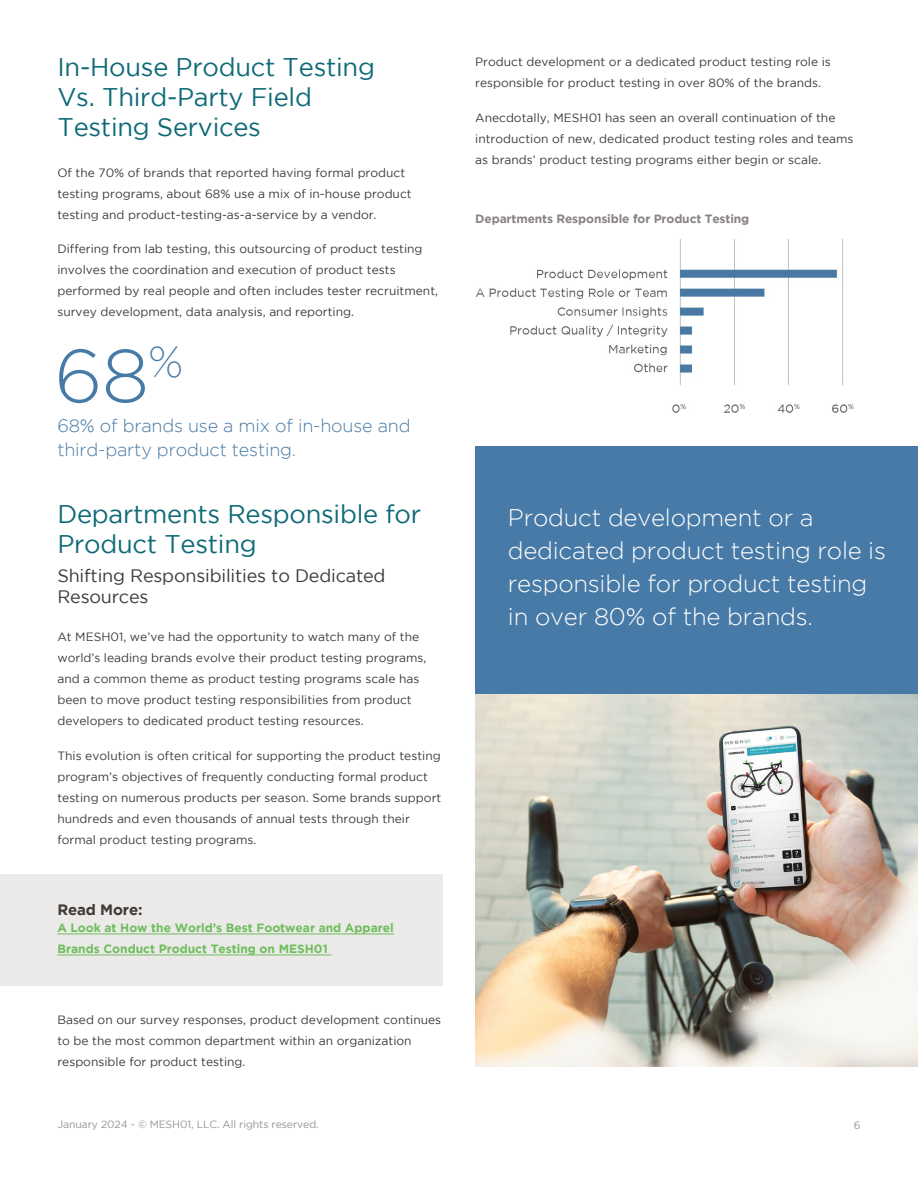
<style>
.page{position:relative;width:918px;height:1188px;background:#fff}
.page>*{position:absolute;margin:0;border:0;box-sizing:border-box;transform-origin:0 0}
.t1{font:300 75px "Gotham";color:#477aa6}
.t2{font:25.5px/30px "Gotham";letter-spacing:-.01em;color:#0f6a78}
.t3{font:300 24px/33px "Gotham";letter-spacing:-.01em;color:#fff}
.t4{font:300 18px/24px "Gotham";letter-spacing:-.01em;color:#477aa6}
.t5{font:18px/21px "Gotham";letter-spacing:-.01em;color:#3e3b39}
.t6{font:700 15px "Gotham";letter-spacing:-.01em;color:#3e3b39}
.t7{font:12px/21px "Gotham";color:#3e3b39}
.t8{font:700 12px/21px "Gotham";color:#6fbd5d}
.t9{font:700 12px "Gotham";letter-spacing:-.01em;color:#898482}
.t10{font:10.5px "Gotham";letter-spacing:-.01em;color:#939598}
</style>
<div class="page">
<div style="left:0;top:874px;width:443px;height:111px;background:#ebeae9"></div>
<div style="left:475px;top:446px;width:443px;height:249px;background:#477aa6"></div>
<img style="left:475px;top:239px;width:378px;height:174px">
<hr style="left:57px;top:934px;width:337px;height:1px;background:#6fbd5d">
<hr style="left:57px;top:955px;width:274px;height:1px;background:#6fbd5d">
<img style="left:475px;top:695px;width:443px;height:371px">
<h2 class="t2" style="left:57px;top:52px;width:319px">In-House Product Testing<br>Vs. Third-Party Field<br>Testing Services</h2>
<p class="t7" style="left:57px;top:162px;width:356px">Of the 70% of brands that reported having formal product testing programs, about 68% use a mix of in-house product testing and product-testing-as-a-service by a vendor.</p>
<p class="t7" style="left:57px;top:238px;width:382px">Differing from lab testing, this outsourcing of product testing involves the coordination and execution of product tests performed by real people and often includes tester recruitment, survey development, data analysis, and reporting.</p>
<h1 class="t1" style="left:54px;top:335px;width:131px">68<sup>%</sup></h1>
<h3 class="t4" style="left:57px;top:414px;width:355px">68% of brands use a mix of in-house and third-party product testing.</h3>
<h2 class="t2" style="left:57px;top:498px;width:365px">Departments Responsible for<br>Product Testing</h2>
<h3 class="t5" style="left:57px;top:564px;width:330px">Shifting Responsibilities to Dedicated<br>Resources</h3>
<p class="t7" style="left:57px;top:627px;width:371px">At MESH01, we’ve had the opportunity to watch many of the world’s leading brands evolve their product testing programs, and a common theme as product testing programs scale has been to move product testing responsibilities from product developers to dedicated product testing resources.</p>
<p class="t7" style="left:57px;top:745px;width:385px">This evolution is often critical for supporting the product testing program’s objectives of frequently conducting formal product testing on numerous products per season. Some brands support hundreds and even thousands of annual tests through their formal product testing programs.</p>
<p class="t6" style="left:57px;top:901px;width:87px">Read More:</p>
<p class="t8" style="left:57px;top:917px;width:338px">A Look at How the World’s Best Footwear and Apparel<br>Brands Conduct Product Testing on MESH01</p>
<p class="t7" style="left:57px;top:1009px;width:385px">Based on our survey responses, product development continues to be the most common department within an organization responsible for product testing.</p>
<p class="t7" style="left:475px;top:51px;width:357px">Product development or a dedicated product testing role is responsible for product testing in over 80% of the brands.</p>
<p class="t7" style="left:475px;top:107px;width:380px">Anecdotally, MESH01 has seen an overall continuation of the introduction of new, dedicated product testing roles and teams as brands’ product testing programs either begin or scale.</p>
<p class="t9" style="left:475px;top:212px;width:276px">Departments Responsible for Product Testing</p>
<h3 class="t3" style="left:508px;top:501px;width:380px">Product development or a dedicated product testing role is responsible for product testing in over 80% of the brands.</h3>
<p class="t10" style="left:57px;top:1118px;width:263px">January 2024 - © MESH01, LLC. All rights reserved.</p>
<p class="t10" style="left:854px;top:1120px;width:8px">6</p>
</div>
